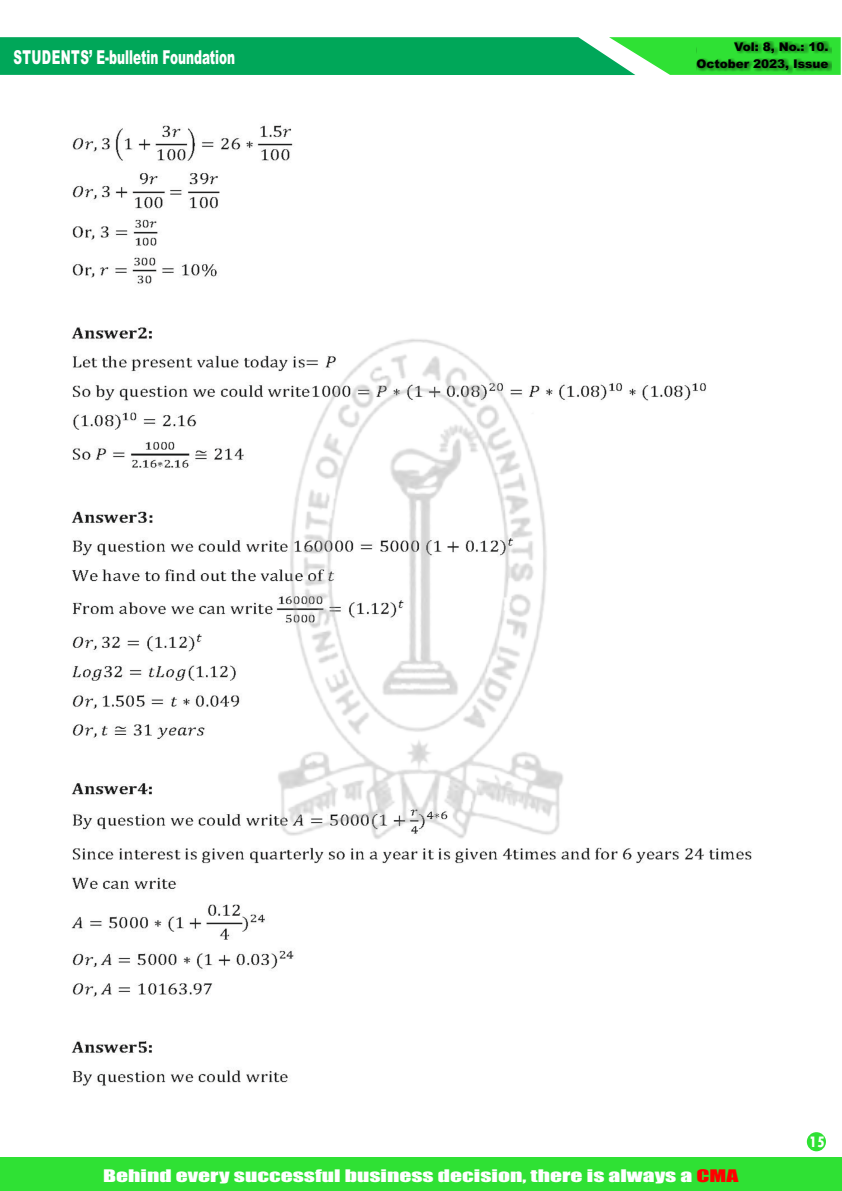
<style>
.page{position:relative;width:842px;height:1191px;background:#fff}
.page>*{position:absolute;margin:0;border:0;box-sizing:border-box;transform-origin:0 0}
.t1{font:900 19.2px "Arial";color:#fff;scale:.63 1}
.t2{font:16px "Impact";color:#fff;scale:1.48 1}
.t3{font:800 condensed 16px "Tw Cen";color:#fff}
.t4{font:900 12px/16.9px "Arial";color:#000;text-align:right}
.s1{color:#f00}
</style>
<div class="page">
<img style="left:71px;top:125px;width:681px;height:961px">
<svg style="left:0;top:37px;width:841px;height:38px;background:#12b25d"></svg>
<div style="left:0;top:1157px;width:842px;height:33px;background:#2fe134"></div>
<img style="left:254px;top:305px;width:315px;height:572px">
<div style="left:807px;top:1132px;width:19px;height:19px;background:#2fe134;border-radius:50%"></div>
<div style="left:697px;top:42px;width:135px;height:32px;background:#151616;opacity:.49"></div>
<p class="t1" style="left:13px;top:50px;width:354px">STUDENTS’ E-bulletin Foundation</p>
<p class="t4" style="left:696px;top:40px;width:134px">Vol: 8, No.: 10.<br>October 2023, Issue</p>
<p class="t3" style="left:809px;top:1136px;width:17px">15</p>
<p class="t2" style="left:103px;top:1169px;width:431px">Behind every successful business decision, there is always a <span class="s1">CMA</span></p>
</div>
